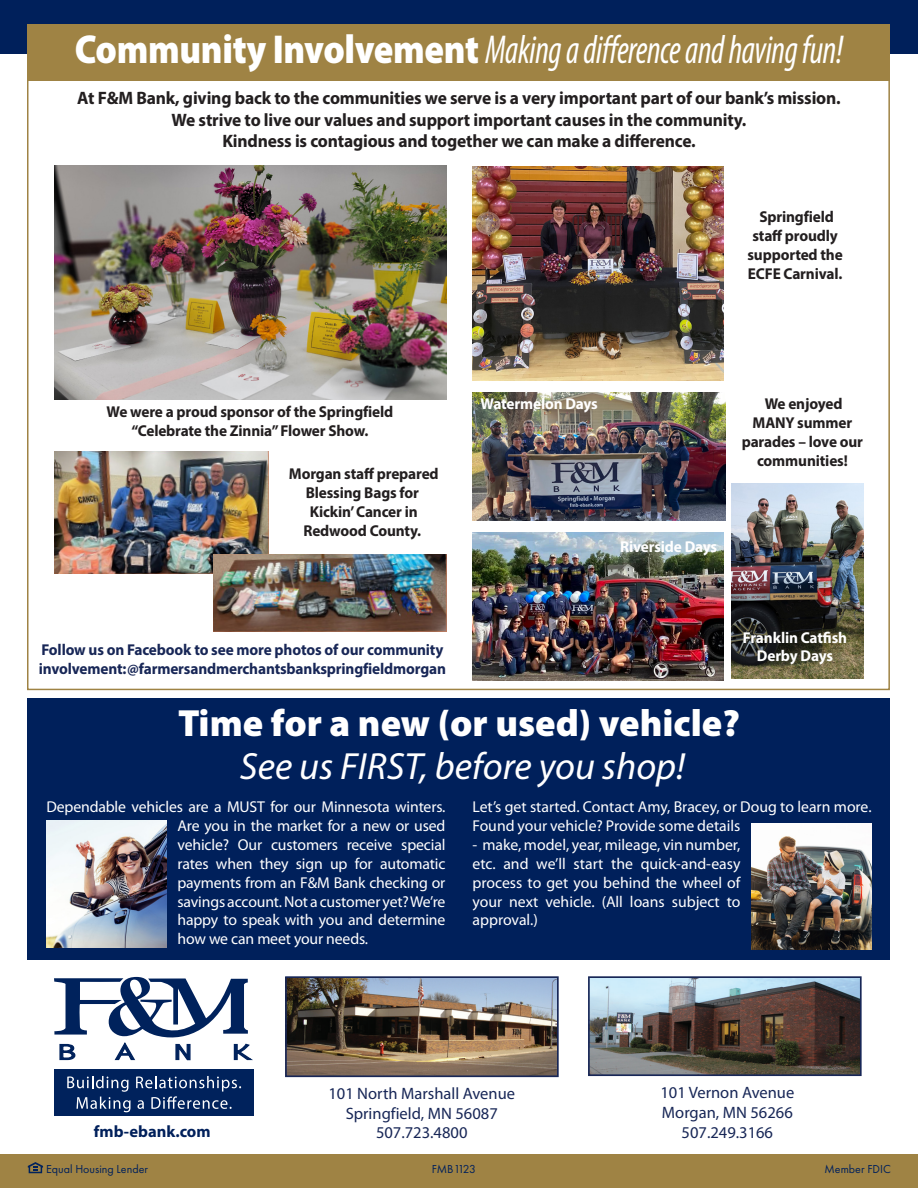
<style>
.page{position:relative;width:918px;height:1188px;background:#fff}
.page>*{position:absolute;margin:0;border:0;box-sizing:border-box;transform-origin:0 0}
.t1{font:italic condensed 40.5px "Myriad Pro";letter-spacing:-.01em;color:#fff;scale:.85 1}
.t2{font:900 37.95px/43.5px "Myriad Pro";color:#fff;text-align:center}
.t3{font:700 18px/21.6px "Myriad Pro";letter-spacing:-.01em;color:#231f20;text-align:center}
.t4{font:16.5px/19.8px "Myriad Pro";color:#182757;text-align:center}
.t5{font:700 16.5px "Myriad Pro";color:#00205b}
.t6{font:15.75px/18.9px "Myriad Pro";color:#fff;text-align:justify}
.t7{font:700 15.75px/18.9px "Myriad Pro";letter-spacing:-.01em;color:#231f20;text-align:center}
.t8{font:700 15.75px/18.9px "Myriad Pro";letter-spacing:-.01em;color:#182757}
.t9{font:700 15.75px/18.9px "Myriad Pro";letter-spacing:-.01em;color:#fff;text-align:center}
.t10{font:12px "Futura PT";color:#00205b}
.t11{font:12px "Futura PT";letter-spacing:-.02em;color:#00205b}
.s1{font-weight:900;font-style:normal;font-stretch:normal}
.s2{font-weight:400;font-style:italic}
</style>
<div class="page">
<div style="left:0;top:1155px;width:918px;height:33px;background:#9f8344"></div>
<div style="left:0;top:0;width:918px;height:54px;background:#00205b"></div>
<svg style="left:54px;top:977px;width:199px;height:84px"></svg>
<div style="left:54px;top:1070px;width:199px;height:46px;background:#00225c"></div>
<svg style="left:67px;top:1076px;width:174px;height:36px"></svg>
<img style="left:591px;top:979px;width:268px;height:94px">
<div style="left:588px;top:976px;width:274px;height:100px;border:2px solid #182757"></div>
<img style="left:288px;top:979px;width:268px;height:95px">
<div style="left:285px;top:976px;width:274px;height:101px;border:2px solid #182757"></div>
<svg style="left:28px;top:1162px;width:15px;height:11px"></svg>
<div style="left:27px;top:57px;width:863px;height:633px;background:#fff;border:2px solid #9f8344"></div>
<img style="left:54px;top:165px;width:392px;height:235px">
<img style="left:54px;top:451px;width:215px;height:123px">
<img style="left:214px;top:555px;width:232px;height:77px">
<img style="left:472px;top:392px;width:253px;height:129px">
<img style="left:472px;top:532px;width:252px;height:149px">
<img style="left:732px;top:483px;width:132px;height:195px">
<img style="left:472px;top:166px;width:252px;height:214px">
<div style="left:27px;top:25px;width:863px;height:56px;background:#9f8344"></div>
<div style="left:27px;top:699px;width:863px;height:261px;background:#00205b"></div>
<img style="left:46px;top:821px;width:121px;height:126px">
<img style="left:751px;top:823px;width:121px;height:126px">
<p class="t1" style="left:75px;top:25px;width:905px"><span class="s1">Community Involvement</span> Making a difference and having fun!</p>
<p class="t3" style="left:77px;top:87px;width:765px">At F&amp;M Bank, giving back to the communities we serve is a very important part of our bank’s mission.<br>We strive to live our values and support important causes in the community.<br>Kindness is contagious and together we can make a difference.</p>
<p class="t7" style="left:747px;top:207px;width:97px">Springfield staff proudly supported the<br>ECFE Carnival.</p>
<p class="t7" style="left:107px;top:402px;width:288px">We were a proud sponsor of the Springfield “Celebrate the Zinnia” Flower Show.</p>
<p class="t7" style="left:289px;top:464px;width:151px">Morgan staff prepared<br>Blessing Bags for<br>Kickin’ Cancer in<br>Redwood County.</p>
<p class="t9" style="left:481px;top:394px;width:119px">Watermelon Days</p>
<p class="t7" style="left:742px;top:394px;width:123px">We enjoyed<br>MANY summer parades – love our communities!</p>
<p class="t9" style="left:620px;top:537px;width:99px">Riverside Days</p>
<p class="t9" style="left:743px;top:627px;width:106px">Franklin Catfish<br>Derby Days</p>
<p class="t8" style="left:39px;top:640px;width:409px">Follow us on Facebook to see more photos of our community involvement: @farmersandmerchantsbankspringfieldmorgan</p>
<p class="t2" style="left:178px;top:700px;width:563px">Time for a new (or used) vehicle?<br><span class="s2">See us FIRST, before you shop!</span></p>
<p class="t6" style="left:177px;top:797px;width:270px;text-indent:-131px">Dependable vehicles are a MUST for our Minnesota winters.<br>Are you in the market for a new or used vehicle? Our customers receive special rates when they sign up for automatic payments from an F&amp;M Bank checking or savings account. Not a customer yet? We’re happy to speak with you and determine how we can meet your needs.</p>
<p class="t6" style="left:472px;top:797px;width:401px">Let’s get started. Contact Amy, Bracey, or Doug to learn more.<br>Found your vehicle? Provide some details</p>
<p class="t6" style="left:472px;top:835px;width:270px">- make, model, year, mileage, vin number, etc. and we’ll start the quick-and-easy process to get you behind the wheel of your next vehicle. (All loans subject to approval.)</p>
<p class="t5" style="left:94px;top:1120px;width:118px">fmb-ebank.com</p>
<p class="t4" style="left:328px;top:1083px;width:188px">101 North Marshall Avenue<br>Springfield, MN 56087</p>
<p class="t4" style="left:376px;top:1123px;width:93px">507.723.4800</p>
<p class="t4" style="left:660px;top:1083px;width:135px;text-align:left">101 Vernon Avenue<br>Morgan, MN 56266</p>
<p class="t4" style="left:682px;top:1122px;width:93px">507.249.3166</p>
<p class="t10" style="left:46px;top:1162px;width:103px">Equal Housing Lender</p>
<p class="t11" style="left:432px;top:1162px;width:46px">FMB1123</p>
<p class="t10" style="left:825px;top:1162px;width:68px">Member FDIC</p>
</div>
